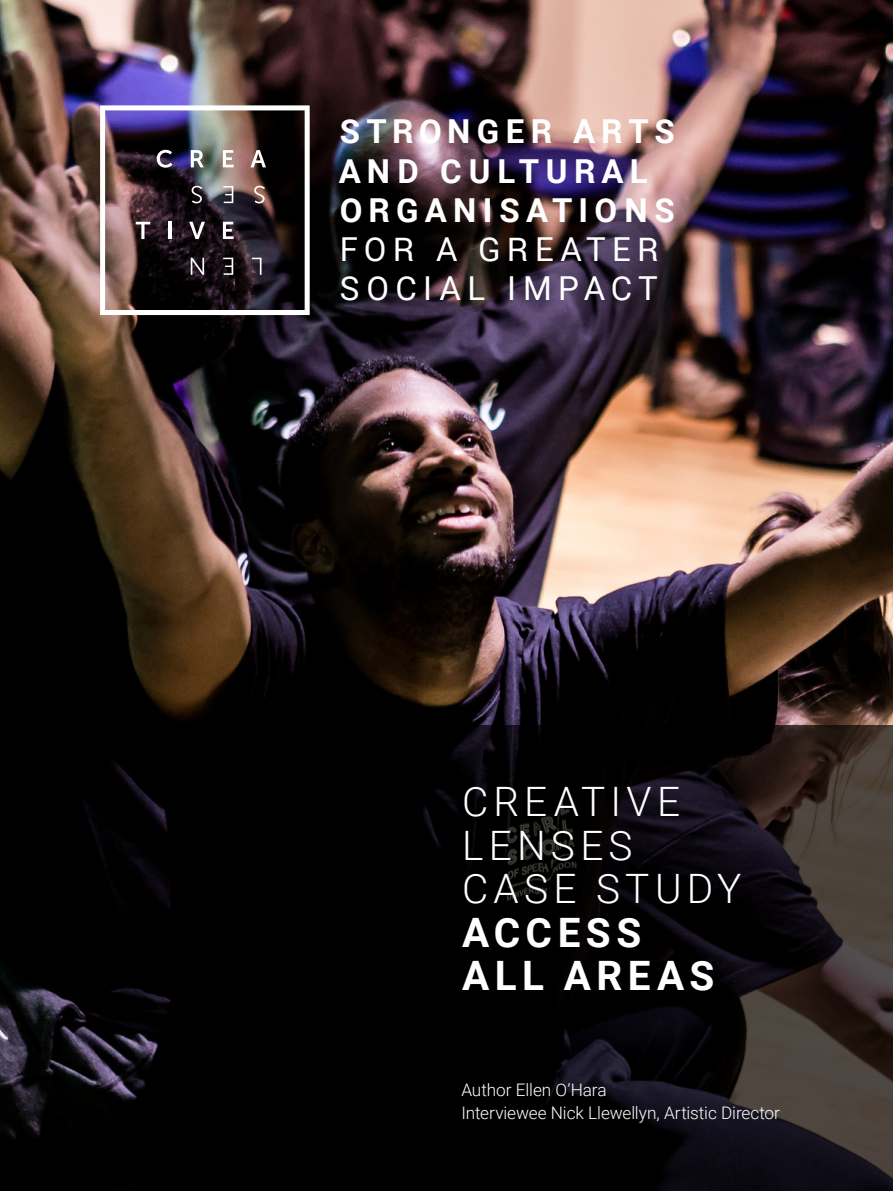
<style>
.page{position:relative;width:893px;height:1191px;background:#fff}
.page>*{position:absolute;margin:0;border:0;box-sizing:border-box;transform-origin:0 0}
.t1{font:300 40.5px/43.5px "Roboto";letter-spacing:.13em;color:#fff}
.t2{font:700 40.5px/43.5px "Roboto";letter-spacing:.135em;color:#fff}
.t3{font:700 33px/39px "Roboto";letter-spacing:.19em;color:#fff}
.t4{font:33px/39px "Roboto";letter-spacing:.19em;color:#fff}
.t5{font:300 17.25px/23.2px "Roboto";letter-spacing:-.005em;color:#fff}
</style>
<div class="page">
<img style="left:0;top:0;width:893px;height:1191px">
<img style="left:100px;top:105px;width:210px;height:210px">
<svg style="left:157px;top:150px;width:15px;height:18px"></svg>
<svg style="left:191px;top:150px;width:13px;height:17px"></svg>
<svg style="left:223px;top:150px;width:11px;height:17px"></svg>
<svg style="left:250px;top:150px;width:16px;height:17px"></svg>
<svg style="left:136px;top:222px;width:14px;height:17px"></svg>
<hr style="left:168px;top:222px;width:3px;height:17px;background:#fff">
<svg style="left:189px;top:222px;width:16px;height:17px"></svg>
<svg style="left:223px;top:222px;width:11px;height:17px"></svg>
<svg style="left:252px;top:258px;width:10px;height:17px"></svg>
<svg style="left:223px;top:258px;width:10px;height:17px"></svg>
<svg style="left:191px;top:258px;width:13px;height:17px"></svg>
<svg style="left:254px;top:186px;width:11px;height:17px"></svg>
<svg style="left:223px;top:186px;width:10px;height:17px"></svg>
<svg style="left:192px;top:186px;width:10px;height:17px"></svg>
<svg style="left:407px;top:725px;width:486px;height:466px;background:#120f10"></svg>
<h2 class="t3" style="left:339px;top:115px;width:338px">STRONGER ARTS<br>AND CULTURAL<br>ORGANISATIONS</h2>
<h2 class="t4" style="left:340px;top:230px;width:321px">FOR A GREATER<br>SOCIAL IMPACT</h2>
<h1 class="t1" style="left:462px;top:782px;width:281px">CREATIVE<br>LENSES<br>CASE STUDY</h1>
<h1 class="t2" style="left:462px;top:913px;width:254px">ACCESS<br>ALL AREAS</h1>
<p class="t5" style="left:461px;top:1079px;width:320px">Author Ellen O’Hara<br>Interviewee Nick Llewellyn, Artistic Director</p>
</div>
